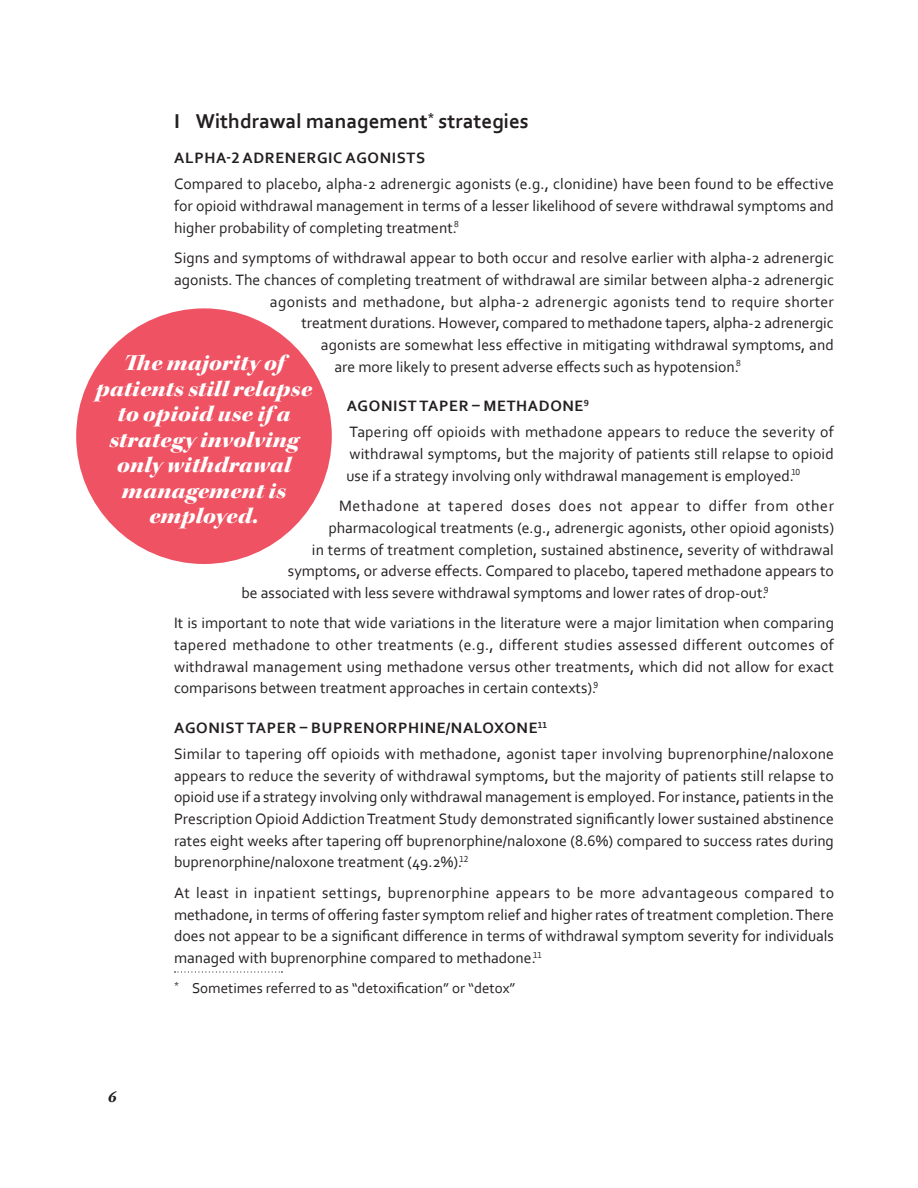
<style>
.page{position:relative;width:918px;height:1188px;background:#fff}
.page>*{position:absolute;margin:0;border:0;box-sizing:border-box;transform-origin:0 0}
.t1{font:22.5px/25.5px "Kepler Std Black Ext It Disp";color:#fff;text-align:center}
.t2{font:700 21px "Corbel";color:#231f20}
.t3{font:15.75px/21.6px "Corbel";color:#231f20;text-align:justify}
.t4{font:700 15.75px "Corbel";letter-spacing:.04em;color:#231f20}
.t5{font:15.75px "Corbel";letter-spacing:.02em;color:#231f20}
.t6{font:15.75px "Corbel";letter-spacing:.04em;color:#231f20}
.t7{font:italic 900 15.75px "Hoefler Text";color:#231f20}
.t8{font:15px "Corbel";color:#231f20}
.t9{font:700 9.15px "Corbel";color:#231f20}
</style>
<div class="page">
<div style="left:76px;top:308px;width:256px;height:256px;background:#ef5262;border-radius:50%"></div>
<svg style="left:175px;top:971px;width:107px;height:2px"></svg>
<h2 class="t2" style="left:174px;top:108px;width:356px">I Withdrawal management<sup>*</sup> strategies</h2>
<p class="t4" style="left:174px;top:148px;width:11px">ALP</p>
<p class="t4" style="left:204px;top:148px;width:50px">HA-2 ADRENER</p>
<p class="t4" style="left:317px;top:148px;width:61px">GIC AGONIS</p>
<p class="t4" style="left:407px;top:148px;width:18px">TS</p>
<p class="t3" style="left:174px;top:173px;width:662px">Compared to placebo, alpha-2 adrenergic agonists (e.g., clonidine) have been found to be effective for opioid withdrawal management in terms of a lesser likelihood of severe withdrawal symptoms and higher probability of completing treatment.<sup>8</sup></p>
<p class="t3" style="left:174px;top:247px;width:662px">Signs and symptoms of withdrawal appear to both occur and resolve earlier with alpha-2 adrenergic</p>
<p class="t3" style="left:174px;top:269px;width:662px">agonists. The chances of completing treatment of withdrawal are similar between alpha-2 adrenergic</p>
<p class="t5" style="left:270px;top:292px;width:565px">agonists and methadone, but alpha-2 adrenergic agonists tend to require shorter</p>
<p class="t3" style="left:301px;top:312px;width:534px">treatment durations. However, compared to methadone tapers, alpha-2 adrenergic</p>
<p class="t3" style="left:321px;top:334px;width:514px">agonists are somewhat less effective in mitigating withdrawal symptoms, and</p>
<p class="t3" style="left:334px;top:355px;width:408px">are more likely to present adverse effects such as hypotension.<sup>8</sup></p>
<p class="t4" style="left:347px;top:396px;width:33px">AGONIS</p>
<p class="t4" style="left:408px;top:396px;width:32px">T TAPER</p>
<p class="t4" style="left:472px;top:396px;width:68px">– METHADONE</p>
<p class="t9" style="left:584px;top:397px;width:7px">9</p>
<p class="t3" style="left:347px;top:421px;width:489px">Tapering off opioids with methadone appears to reduce the severity of withdrawal symptoms, but the majority of patients still relapse to opioid use if a strategy involving only withdrawal management is employed.<sup>10</sup></p>
<p class="t6" style="left:339px;top:496px;width:497px">Methadone at tapered doses does not appear to differ from other</p>
<p class="t3" style="left:328px;top:517px;width:507px">pharmacological treatments (e.g., adrenergic agonists, other opioid agonists)</p>
<p class="t3" style="left:312px;top:538px;width:523px">in terms of treatment completion, sustained abstinence, severity of withdrawal</p>
<p class="t3" style="left:288px;top:560px;width:547px">symptoms, or adverse effects. Compared to placebo, tapered methadone appears to</p>
<p class="t3" style="left:241px;top:581px;width:529px">be associated with less severe withdrawal symptoms and lower rates of drop-out.<sup>9</sup></p>
<p class="t3" style="left:174px;top:612px;width:662px">It is important to note that wide variations in the literature were a major limitation when comparing tapered methadone to other treatments (e.g., different studies assessed different outcomes of withdrawal management using methadone versus other treatments, which did not allow for exact comparisons between treatment approaches in certain contexts).<sup>9</sup></p>
<p class="t4" style="left:174px;top:718px;width:33px">AGONIS</p>
<p class="t4" style="left:235px;top:718px;width:32px">T TAPER</p>
<p class="t4" style="left:300px;top:718px;width:23px">– BUPRENORP</p>
<p class="t4" style="left:408px;top:718px;width:55px">HINE/NALO</p>
<p class="t4" style="left:494px;top:718px;width:22px">XONE</p>
<p class="t9" style="left:538px;top:719px;width:11px">11</p>
<p class="t3" style="left:174px;top:743px;width:662px">Similar to tapering off opioids with methadone, agonist taper involving buprenorphine/naloxone appears to reduce the severity of withdrawal symptoms, but the majority of patients still relapse to opioid use if a strategy involving only withdrawal management is employed. For instance, patients in the Prescription Opioid Addiction Treatment Study demonstrated significantly lower sustained abstinence rates eight weeks after tapering off buprenorphine/naloxone (8.6%) compared to success rates during buprenorphine/naloxone treatment (49.2%).<sup>12</sup></p>
<p class="t3" style="left:174px;top:882px;width:662px">At least in inpatient settings, buprenorphine appears to be more advantageous compared to methadone, in terms of offering faster symptom relief and higher rates of treatment completion. There does not appear to be a significant difference in terms of withdrawal symptom severity for individuals managed with buprenorphine compared to methadone.<sup>11</sup></p>
<p class="t8" style="left:174px;top:979px;width:343px"><sup>*</sup> Sometimes referred to as “detoxification” or “detox”</p>
<h1 class="t1" style="left:96px;top:351px;width:218px">The majority of patients still relapse to opioid use if a strategy involving only withdrawal management is employed.</h1>
<p class="t7" style="left:108px;top:1087px;width:10px">6</p>
</div>
